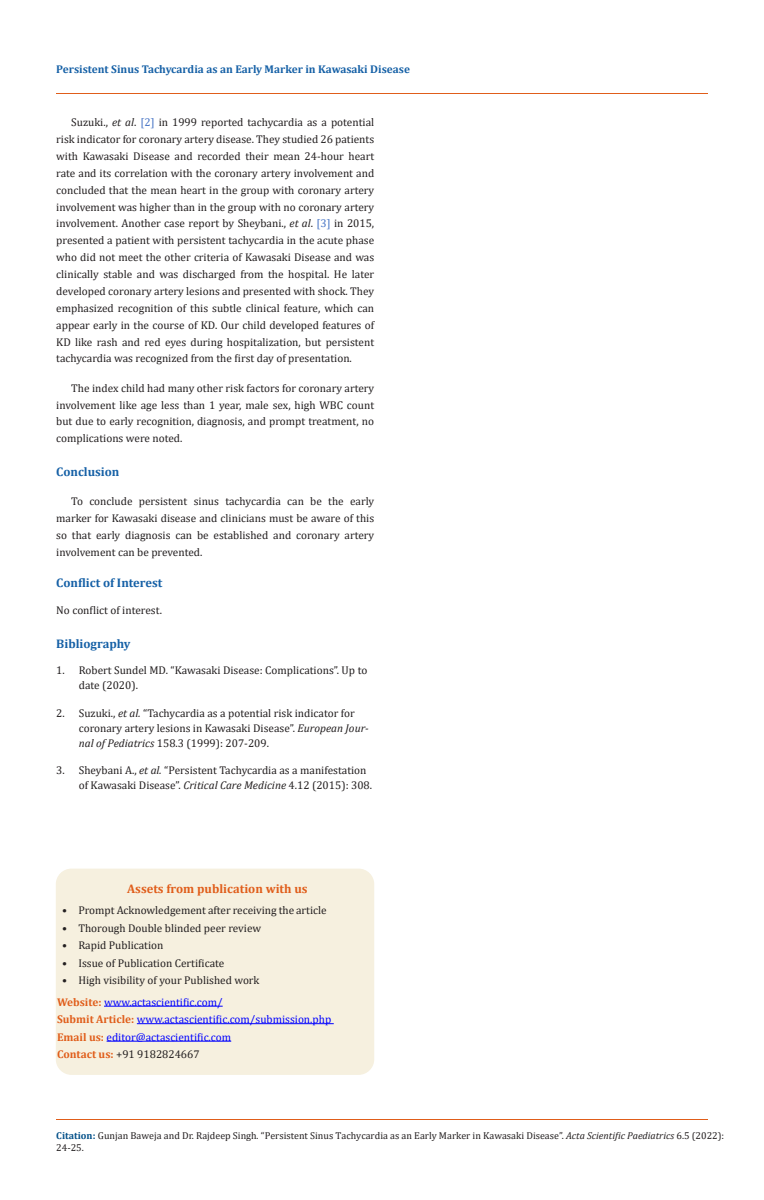
<style>
.page{position:relative;width:764px;height:1200px;background:#fff}
.page>*{position:absolute;margin:0;border:0;box-sizing:border-box;transform-origin:0 0}
.t1{font:700 12.5px "Cambria";color:#1560a6}
.t2{font:700 12.5px "Cambria";color:#e05d1a}
._14-OS-Level1-single{font:11.25px/16.9px "Cambria";color:#231f20;text-align:justify}
.t3{font:11.25px "Cambria";color:#00f}
.t4{font:700 11.25px "Cambria";color:#1560a6}
.t5{font:10px/12.5px "Cambria";color:#231f20}
.s1{font-style:italic}
.s2{color:#4472c4}
.s3{font-weight:700;color:#e05d1a}
.s4{font-weight:700;color:#035089}
</style>
<div class="page">
<hr style="left:56px;top:93px;width:652px;height:1px;background:#e05d1a">
<hr style="left:56px;top:1120px;width:652px;height:1px;background:#e05d1a">
<div style="left:56px;top:869px;width:317px;height:205px;background:#f6f0df;border-radius:15px"></div>
<div style="left:56px;top:869px;width:318px;height:206px;border:1px solid #f6f0df;border-radius:15px"></div>
<hr style="left:104px;top:1006px;width:119px;height:1px;background:#00f">
<hr style="left:137px;top:1023px;width:197px;height:1px;background:#00f">
<hr style="left:107px;top:1041px;width:124px;height:1px;background:#00f">
<p class="t4" style="left:56px;top:61px;width:355px">Persistent Sinus Tachycardia as an Early Marker in Kawasaki Disease</p>
<p class="_14-OS-Level1-single" style="left:56px;top:114px;width:319px;text-indent:15px">Suzuki., <span class="s1">et al</span>. <span class="s2">[2]</span> in 1999 reported tachycardia as a potential risk indicator for coronary artery disease. They studied 26 patients with Kawasaki Disease and recorded their mean 24-hour heart rate and its correlation with the coronary artery involvement and concluded that the mean heart in the group with coronary artery involvement was higher than in the group with no coronary artery involvement. Another case report by Sheybani., <span class="s1">et al</span>. <span class="s2">[3]</span> in 2015, presented a patient with persistent tachycardia in the acute phase who did not meet the other criteria of Kawasaki Disease and was clinically stable and was discharged from the hospital. He later developed coronary artery lesions and presented with shock. They emphasized recognition of this subtle clinical feature, which can appear early in the course of KD. Our child developed features of KD like rash and red eyes during hospitalization, but persistent tachycardia was recognized from the first day of presentation.</p>
<p class="_14-OS-Level1-single" style="left:56px;top:379px;width:319px;text-indent:15px">The index child had many other risk factors for coronary artery involvement like age less than 1 year, male sex, high WBC count but due to early recognition, diagnosis, and prompt treatment, no complications were noted.</p>
<p class="t1" style="left:56px;top:462px;width:65px">Conclusion</p>
<p class="_14-OS-Level1-single" style="left:56px;top:493px;width:319px;text-indent:15px">To conclude persistent sinus tachycardia can be the early marker for Kawasaki disease and clinicians must be aware of this so that early diagnosis can be established and coronary artery involvement can be prevented.</p>
<p class="t1" style="left:56px;top:574px;width:108px">Conflict of Interest</p>
<p class="_14-OS-Level1-single" style="left:56px;top:602px;width:107px">No conflict of interest.</p>
<p class="t1" style="left:56px;top:635px;width:76px">Bibliography</p>
<p class="_14-OS-Level1-single" style="left:79px;top:663px;width:290px;line-height:15px;text-indent:-22px">1. Robert Sundel MD. “Kawasaki Disease: Complications”. Up to date (2020).</p>
<p class="_14-OS-Level1-single" style="left:79px;top:705px;width:291px;line-height:15px;text-align:left;text-indent:-22px">2. Suzuki., <span class="s1">et al.</span> “Tachycardia as a potential risk indicator for coronary artery lesions in Kawasaki Disease”. <span class="s1">European Jour&shy;nal of Pediatrics</span> 158.3 (1999): 207-209.</p>
<p class="_14-OS-Level1-single" style="left:79px;top:763px;width:295px;line-height:15px;text-indent:-22px">3. Sheybani A., <span class="s1">et al.</span> “Persistent Tachycardia as a manifestation of Kawasaki Disease”. <span class="s1">Critical Care Medicine</span> 4.12 (2015): 308.</p>
<p class="t2" style="left:127px;top:880px;width:182px">Assets from publication with us</p>
<p class="_14-OS-Level1-single" style="left:62px;top:902px;width:266px">• Prompt Acknowledgement after receiving the article</p>
<p class="_14-OS-Level1-single" style="left:62px;top:919px;width:201px">• Thorough Double blinded peer review</p>
<p class="_14-OS-Level1-single" style="left:62px;top:937px;width:103px">• Rapid Publication</p>
<p class="_14-OS-Level1-single" style="left:62px;top:954px;width:164px">• Issue of Publication Certificate</p>
<p class="_14-OS-Level1-single" style="left:62px;top:972px;width:199px">• High visibility of your Published work</p>
<p class="t3" style="left:57px;top:995px;width:167px"><span class="s3">Website:</span> www.actascientific.com/</p>
<p class="t3" style="left:57px;top:1013px;width:276px"><span class="s3">Submit Article:</span> www.actascientific.com/submission.php</p>
<p class="t3" style="left:57px;top:1030px;width:176px"><span class="s3">Email us:</span> editor@actascientific.com</p>
<p class="_14-OS-Level1-single" style="left:57px;top:1046px;width:144px"><span class="s3">Contact us:</span> +91 9182824667</p>
<p class="t5" style="left:56px;top:1129px;width:669px"><span class="s4">Citation:</span> Gunjan Baweja and Dr. Rajdeep Singh<span class="s1">.</span> “Persistent Sinus Tachycardia as an Early Marker in Kawasaki Disease”. <span class="s1">Acta Scientific Paediatrics</span> 6.5 (2022):<br>24-25.</p>
</div>
